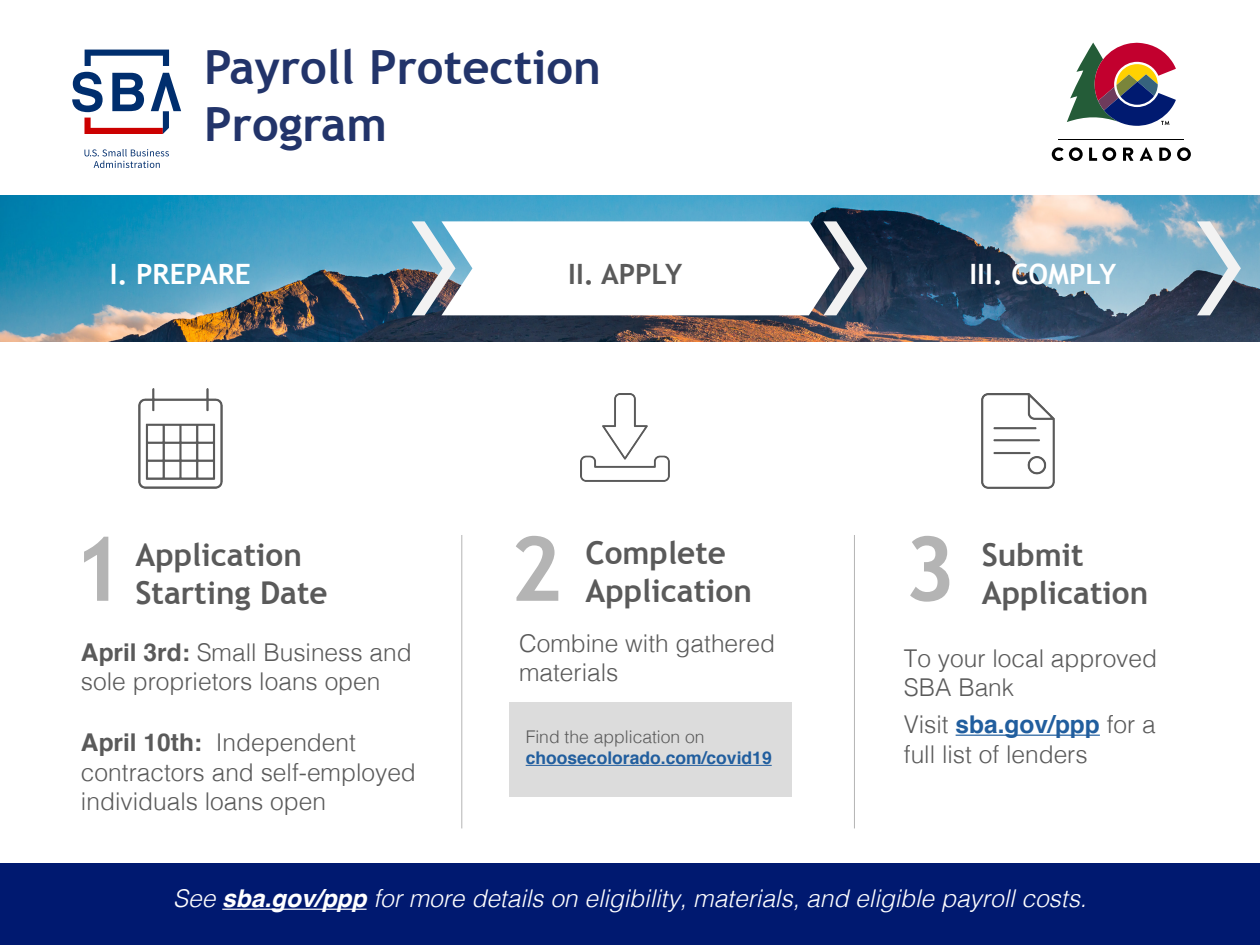
<style>
.page{position:relative;width:1260px;height:945px;background:#fff}
.page>*{position:absolute;margin:0;border:0;box-sizing:border-box;transform-origin:0 0}
.t1{font:700 89.25px "Trebuchet MS";color:#b4b4b4}
.t2{font:700 47.25px/56.7px "Trebuchet MS";color:#22346a}
.t3{font:700 31.5px/37.8px "Trebuchet MS";color:#5a5a5a}
.t4{font:700 28px "Trebuchet MS";color:#fff}
.t5{font:700 28px "Trebuchet MS";color:#5a5a5a}
.t6{font:300 24.5px/29.4px "Helvetica";color:#5a5a5a}
.t7{font:italic 300 24.5px "Helvetica";color:#fff}
.t8{font:700 17.5px/21px "Helvetica";color:#215e9e}
.s1{font-weight:700}
.s2{font-weight:700;color:#215e9e}
.s3{font-weight:300;color:#5a5a5a}
</style>
<div class="page">
<img style="left:0;top:195px;width:1260px;height:146px">
<svg style="left:412px;top:221px;width:455px;height:94px"></svg>
<hr style="left:461px;top:535px;width:1px;height:293px;background:#b4b4b4">
<hr style="left:854px;top:535px;width:1px;height:293px;background:#b4b4b4">
<hr style="left:956px;top:735px;width:144px;height:1px;background:#215e9e">
<svg style="left:1197px;top:221px;width:44px;height:94px"></svg>
<div style="left:510px;top:702px;width:282px;height:94px;background:#dcdcdc"></div>
<hr style="left:526px;top:765px;width:246px;height:1px;background:#215e9e">
<img style="left:139px;top:389px;width:84px;height:99px">
<img style="left:982px;top:393px;width:72px;height:95px">
<img style="left:580px;top:393px;width:89px;height:88px">
<svg style="left:85px;top:50px;width:84px;height:16px"></svg>
<svg style="left:72px;top:72px;width:109px;height:62px"></svg>
<svg style="left:84px;top:149px;width:85px;height:19px"></svg>
<svg style="left:1052px;top:147px;width:31px;height:14px"></svg>
<svg style="left:1089px;top:147px;width:27px;height:14px"></svg>
<svg style="left:1123px;top:148px;width:10px;height:13px"></svg>
<svg style="left:1159px;top:148px;width:12px;height:13px"></svg>
<svg style="left:1177px;top:147px;width:14px;height:14px"></svg>
<svg style="left:1140px;top:147px;width:13px;height:14px"></svg>
<hr style="left:1059px;top:139px;width:125px;height:1px;background:#000">
<svg style="left:1067px;top:43px;width:109px;height:83px"></svg>
<div style="left:0;top:863px;width:1260px;height:82px;background:#001970"></div>
<hr style="left:222px;top:909px;width:145px;height:1px;background:#fff">
<p class="t2" style="left:204px;top:39px;width:399px">Payroll Protection<br>Program</p>
<p class="t4" style="left:110px;top:257px;width:143px">I. PREPARE</p>
<p class="t5" style="left:568px;top:257px;width:115px">II. APPLY</p>
<p class="t4" style="left:969px;top:257px;width:148px">III. COMPLY</p>
<p class="t1" style="left:72px;top:513px;width:54px">1</p>
<p class="t3" style="left:135px;top:536px;width:194px">Application<br>Starting Date</p>
<p class="t6" style="left:81px;top:636px;width:332px"><span class="s1">April 3rd:</span> Small Business and sole proprietors loans open</p>
<p class="t6" style="left:81px;top:726px;width:336px"><span class="s1">April 10th:</span> Independent contractors and self-employed individuals loans open</p>
<p class="t1" style="left:510px;top:513px;width:54px">2</p>
<p class="t3" style="left:982px;top:536px;width:103px">Submit</p>
<p class="t1" style="left:904px;top:513px;width:54px">3</p>
<p class="t3" style="left:585px;top:534px;width:168px">Complete<br>Application</p>
<p class="t6" style="left:519px;top:627px;width:257px">Combine with gathered materials</p>
<p class="t3" style="left:982px;top:574px;width:168px">Application</p>
<p class="t6" style="left:904px;top:642px;width:255px">To your local approved<br>SBA Bank</p>
<p class="t6" style="left:904px;top:708px;width:253px">Visit <span class="s2">sba.gov/ppp</span> for a full list of lenders</p>
<p class="t8" style="left:526px;top:727px;width:248px"><span class="s3">Find the application on </span>choosecolorado.com/covid19</p>
<p class="t7" style="left:173px;top:878px;width:915px">See <span class="s1">sba.gov/ppp</span> for more details on eligibility, materials, and eligible payroll costs.</p>
</div>
